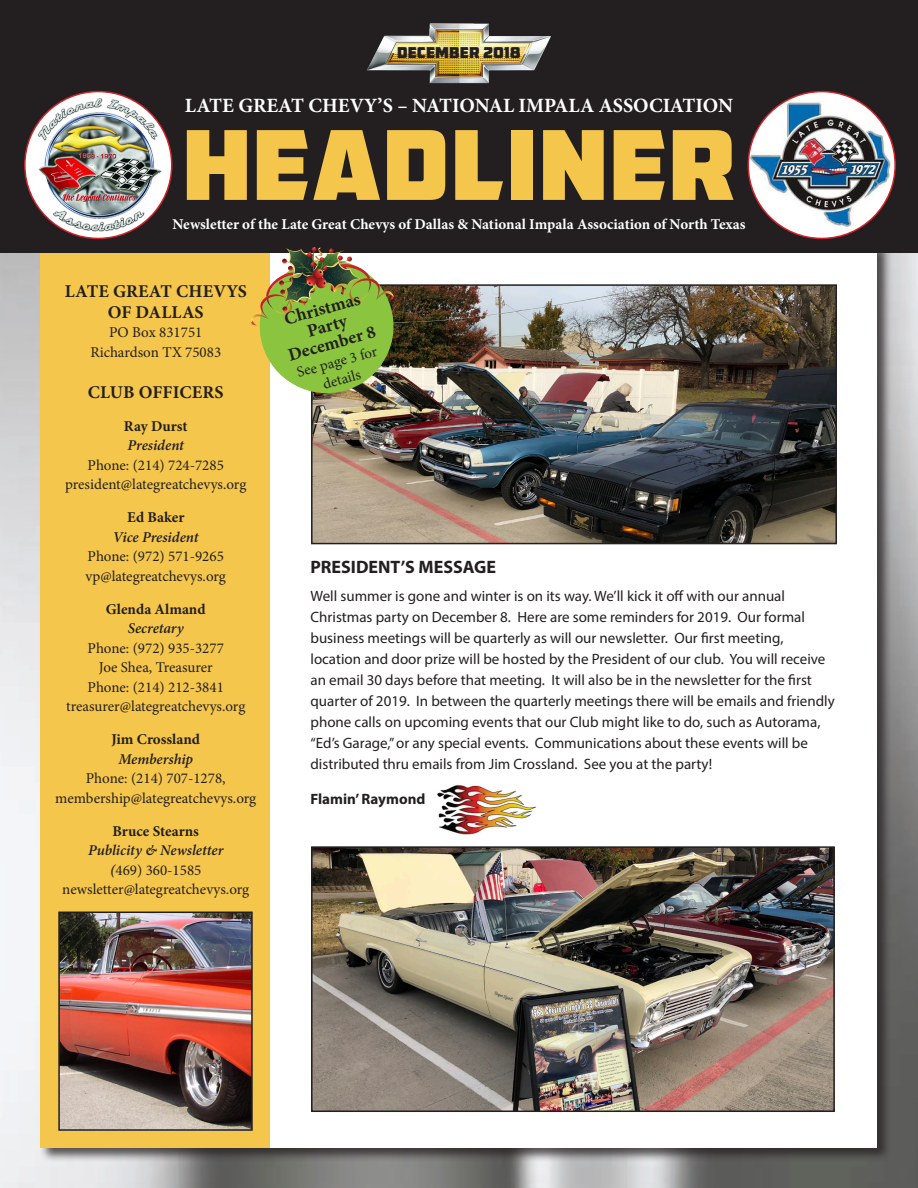
<style>
.page{position:relative;width:918px;height:1188px;background:#fff}
.page>*{position:absolute;margin:0;border:0;box-sizing:border-box;transform-origin:0 0}
.t1{font:96px "AMCAP Eternal";color:#f5c64c}
.t2{font:700 20.25px "Minion Pro";color:#fff}
.t3{font:700 18px/21px "Minion Pro";letter-spacing:.01em;color:#231f20;text-align:center}
.t4{font:700 18px "Myriad Pro";color:#231f20}
.t5{font:15px/21px "Myriad Pro";color:#231f20}
.t6{font:15px/19.5px "Minion Pro";color:#231f20;text-align:center}
.t7{font:700 15px "Minion Pro";color:#fff}
.t8{font:700 15px "Myriad Pro";color:#231f20}
.t9{font:15px "AMCAP Eternal";color:#231f20}
.s1{font-weight:700}
.s2{font-weight:600;font-style:italic}
</style>
<div class="page">
<img style="left:0;top:253px;width:918px;height:935px">
<div style="left:39px;top:243px;width:854px;height:920px;background:#231f20;opacity:.75"></div>
<div style="left:40px;top:244px;width:838px;height:904px;background:#fff"></div>
<div style="left:0;top:0;width:918px;height:253px;background:#231f20"></div>
<img style="left:25px;top:92px;width:147px;height:146px">
<div style="left:748px;top:92px;width:147px;height:146px;background:#fff;border-radius:50%"></div>
<img style="left:748px;top:100px;width:147px;height:130px">
<img style="left:367px;top:23px;width:184px;height:61px">
<div style="left:40px;top:253px;width:230px;height:895px;background:#f5c64c"></div>
<img style="left:314px;top:287px;width:520px;height:254px">
<div style="left:311px;top:284px;width:526px;height:260px;border:2px solid #231f20"></div>
<img style="left:314px;top:849px;width:518px;height:260px">
<div style="left:311px;top:846px;width:524px;height:266px;border:2px solid #231f20"></div>
<img style="left:61px;top:915px;width:189px;height:213px">
<div style="left:58px;top:912px;width:195px;height:219px;border:2px solid #231f20"></div>
<img style="left:437px;top:785px;width:99px;height:50px">
<img style="left:251px;top:247px;width:152px;height:155px">
<p class="t9" style="left:397px;top:43px;width:125px">DECEMBER 2018</p>
<p class="t2" style="left:185px;top:91px;width:550px">LATE GREAT CHEVY’S – NATIONAL IMPALA ASSOCIATION</p>
<p class="t1" style="left:182px;top:102px;width:556px">HEADLINER</p>
<p class="t7" style="left:172px;top:213px;width:575px">Newsletter of the Late Great Chevys of Dallas &amp; National Impala Association of North Texas</p>
<p class="t3" style="left:65px;top:280px;width:184px">LATE GREAT CHEVYS<br>OF DALLAS</p>
<p class="t6" style="left:90px;top:323px;width:132px">PO Box 831751<br>Richardson TX 75083</p>
<p class="t3" style="left:88px;top:381px;width:137px">CLUB OFFICERS</p>
<p class="t6" style="left:65px;top:416px;width:183px"><span class="s1">Ray Durst<br></span><span class="s2">President<br></span>Phone: (214) 724-7285 president@lategreatchevys.org</p>
<p class="t6" style="left:86px;top:508px;width:142px"><span class="s1">Ed Baker<br></span><span class="s2">Vice President<br></span>Phone: (972) 571-9265 vp@lategreatchevys.org</p>
<p class="t6" style="left:66px;top:599px;width:181px"><span class="s1">Glenda Almand<br></span><span class="s2">Secretary<br></span>Phone: (972) 935-3277<br>Joe Shea, Treasurer<br>Phone: (214) 212-3841 treasurer@lategreatchevys.org</p>
<p class="t6" style="left:55px;top:730px;width:203px"><span class="s1">Jim Crossland<br></span><span class="s2">Membership<br></span>Phone: (214) 707-1278, membership@lategreatchevys.org</p>
<p class="t6" style="left:62px;top:821px;width:188px"><span class="s1">Bruce Stearns<br></span><span class="s2">Publicity &amp; Newsletter<br>(</span>469) 360-1585 newsletter@lategreatchevys.org</p>
<p class="t3" style="left:282px;top:309px;width:80px;rotate:-16deg">Christmas</p>
<p class="t3" style="left:305px;top:321px;width:42px;rotate:-16deg">Party</p>
<p class="t3" style="left:286px;top:345px;width:92px;rotate:-16deg">December 8</p>
<p class="t6" style="left:295px;top:364px;width:84px;line-height:18px;rotate:-16deg">See page 3 for details</p>
<p class="t4" style="left:310px;top:555px;width:187px">PRESIDENT’S MESSAGE</p>
<p class="t5" style="left:310px;top:585px;width:526px">Well summer is gone and winter is on its way. We’ll kick it off with our annual Christmas party on December 8. Here are some reminders for 2019. Our formal business meetings will be quarterly as will our newsletter. Our first meeting, location and door prize will be hosted by the President of our club. You will receive an email 30 days before that meeting. It will also be in the newsletter for the first quarter of 2019. In between the quarterly meetings there will be emails and friendly phone calls on upcoming events that our Club might like to do, such as Autorama, “Ed’s Garage,” or any special events. Communications about these events will be distributed thru emails from Jim Crossland. See you at the party!</p>
<p class="t8" style="left:310px;top:789px;width:116px">Flamin’ Raymond</p>
</div>
